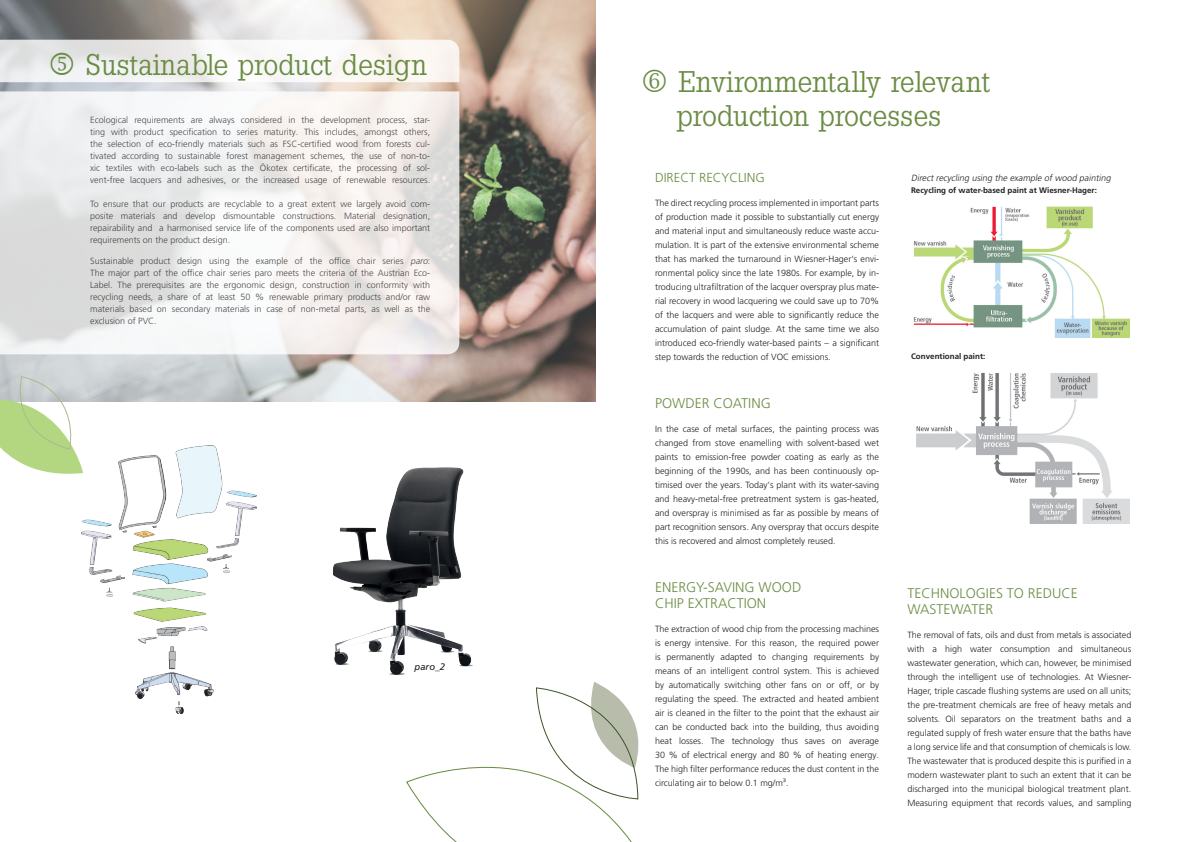
<style>
.page{position:relative;width:1191px;height:842px;background:#fff}
.page>*{position:absolute;margin:0;border:0;box-sizing:border-box;transform-origin:0 0}
.t1{font:30px/34.5px "Slab Tall X";color:#6b8c43;text-align:center}
.t2{font:300 14px/16px "Frutiger LT Pro";color:#6b8c43}
.t3{font:300 13px "Frutiger LT Pro";color:#6b8c43}
.t4{font:italic 9.5px "Frutiger LT Pro";color:#231f20}
.t5{font:300 9px/14px "Frutiger LT Pro";color:#231f20;text-align:justify}
.t6{font:italic 300 9px "Frutiger LT Pro";color:#231f20}
.t7{font:700 8px "Frutiger LT Pro";color:#231f20}
.s1{font-style:italic}
</style>
<div class="page">
<img style="left:0;top:0;width:595px;height:402px">
<svg style="left:0;top:40px;width:459px;height:42px"></svg>
<svg style="left:0;top:91px;width:459px;height:263px"></svg>
<svg style="left:0;top:377px;width:83px;height:97px"></svg>
<img style="left:82px;top:446px;width:175px;height:267px">
<img style="left:333px;top:467px;width:140px;height:208px">
<svg style="left:406px;top:682px;width:233px;height:160px"></svg>
<img style="left:913px;top:206px;width:216px;height:132px">
<img style="left:916px;top:372px;width:213px;height:151px">
<h1 class="t1" style="left:48px;top:47px;width:380px">■ Sustainable product design</h1>
<p class="t5" style="left:90px;top:114px;width:341px;line-height:12px">Ecological requirements are always considered in the development process, star&shy;ting with product specification to series maturity. This includes, amongst others, the selection of eco-friendly materials such as FSC-certified wood from forests cul&shy;tivated according to sustainable forest management schemes, the use of non-to&shy;xic textiles with eco-labels such as the Ökotex certificate, the processing of sol&shy;vent-free lacquers and adhesives, or the increased usage of renewable resources.</p>
<p class="t5" style="left:90px;top:198px;width:341px;line-height:12px">To ensure that our products are recyclable to a great extent we largely avoid com&shy;posite materials and develop dismountable constructions. Material designation, repairability and a harmonised service life of the components used are also important requirements on the product design.</p>
<p class="t5" style="left:90px;top:255px;width:341px;line-height:12px">Sustainable product design using the example of the office chair series <span class="s1">paro</span>:<br>The major part of the office chair series paro meets the criteria of the Austrian Eco-Label. The prerequisites are the ergonomic design, construction in conformity with recycling needs, a share of at least 50 % renewable primary products and/or raw materials based on secondary materials in case of non-metal parts, as well as the exclusion of PVC.</p>
<p class="t4" style="left:414px;top:661px;width:32px">paro_2</p>
<h1 class="t1" style="left:641px;top:64px;width:351px">□ Environmentally relevant production processes</h1>
<h3 class="t3" style="left:655px;top:170px;width:111px">DIRECT RECYCLING</h3>
<p class="t5" style="left:655px;top:196px;width:225px">The direct recycling process implemented in important parts of production made it possible to substantially cut energy and material input and simultaneously reduce waste accu&shy;mulation. It is part of the extensive environmental scheme that has marked the turnaround in Wiesner-Hager‘s envi&shy;ronmental policy since the late 1980s. For example, by in&shy;troducing ultrafiltration of the lacquer overspray plus mate&shy;rial recovery in wood lacquering we could save up to 70% of the lacquers and were able to significantly reduce the accumulation of paint sludge. At the same time we also introduced eco-friendly water-based paints – a significant step towards the reduction of VOC emissions.</p>
<h2 class="t2" style="left:655px;top:396px;width:117px">POWDER COATING</h2>
<p class="t5" style="left:655px;top:422px;width:225px">In the case of metal surfaces, the painting process was changed from stove enamelling with solvent-based wet paints to emission-free powder coating as early as the beginning of the 1990s, and has been continuously op&shy;timised over the years. Today‘s plant with its water-saving and heavy-metal-free pretreatment system is gas-heated, and overspray is minimised as far as possible by means of part recognition sensors. Any overspray that occurs despite this is recovered and almost completely reused.</p>
<h2 class="t2" style="left:655px;top:580px;width:148px">ENERGY-SAVING WOOD<br>CHIP EXTRACTION</h2>
<p class="t5" style="left:655px;top:622px;width:225px">The extraction of wood chip from the processing machines is energy intensive. For this reason, the required power is permanently adapted to changing requirements by means of an intelligent control system. This is achieved by automatically switching other fans on or off, or by regulating the speed. The extracted and heated ambient air is cleaned in the filter to the point that the exhaust air can be conducted back into the building, thus avoiding heat losses. The technology thus saves on average 30 % of electrical energy and 80 % of heating energy.<br>The high filter performance reduces the dust content in the circulating air to below 0.1 mg/m³.</p>
<p class="t6" style="left:911px;top:172px;width:203px">Direct recycling using the example of wood painting</p>
<p class="t7" style="left:911px;top:185px;width:187px">Recycling of water-based paint at Wiesner-Hager:</p>
<p class="t7" style="left:911px;top:352px;width:76px">Conventional paint:</p>
<h2 class="t2" style="left:907px;top:585px;width:172px">TECHNOLOGIES TO REDUCE<br>WASTEWATER</h2>
<p class="t5" style="left:907px;top:628px;width:225px">The removal of fats, oils and dust from metals is associated with a high water consumption and simultaneous wastewater generation, which can, however, be minimised through the intelligent use of technologies. At Wiesner-Hager, triple cascade flushing systems are used on all units; the pre-treatment chemicals are free of heavy metals and solvents. Oil separators on the treatment baths and a regulated supply of fresh water ensure that the baths have a long service life and that consumption of chemicals is low.<br>The wastewater that is produced despite this is purified in a modern wastewater plant to such an extent that it can be discharged into the municipal biological treatment plant.<br>Measuring equipment that records values, and sampling</p>
</div>
